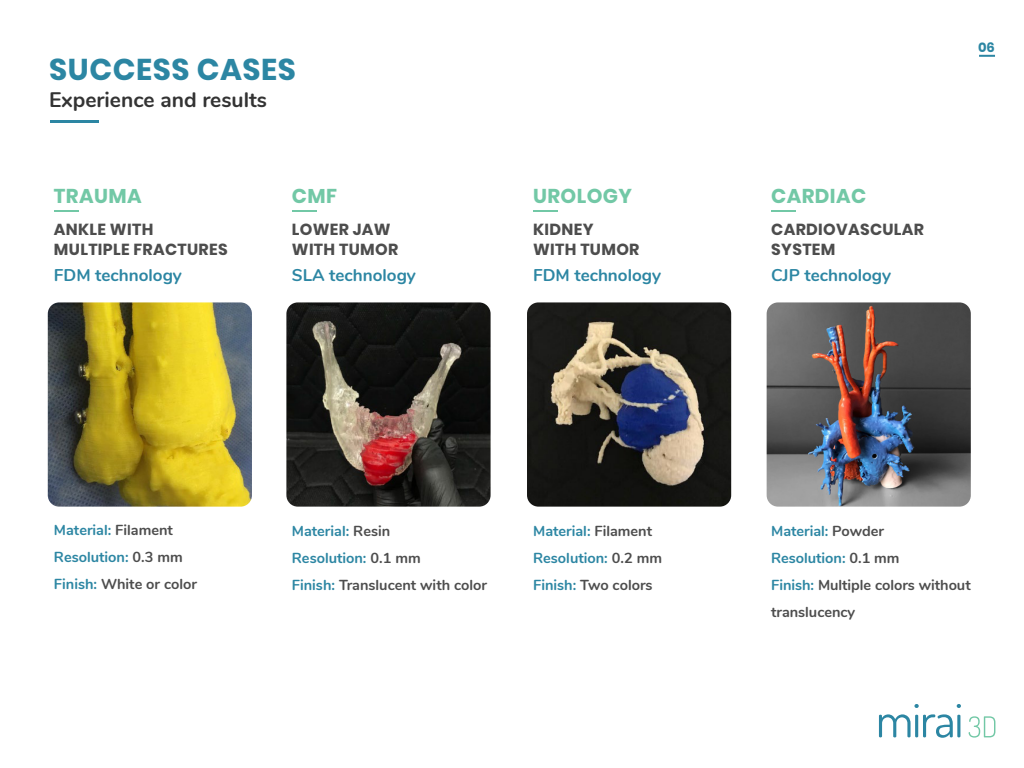
<style>
.page{position:relative;width:1024px;height:768px;background:#fff}
.page>*{position:absolute;margin:0;border:0;box-sizing:border-box;transform-origin:0 0}
.t1{font:700 30px "Poppins";letter-spacing:.02em;color:#2c86a3}
.t2{font:700 21px "Nunito";color:#333}
.t3{font:700 20px "Poppins";letter-spacing:.02em;color:#72c8a6}
.t4{font:700 17px "Nunito";color:#2c86a3}
.t5{font:700 16px/20px "Poppins";letter-spacing:.02em;color:#4d4d4d}
.t6{font:700 14.5px/27px "Nunito";color:#4d4d4d}
.t7{font:700 14.5px/27px "Nunito";color:#2c86a3}
.t8{font:700 13.2px "Poppins";color:#2c86a3}
.s1{color:#4d4d4d}
.s2{color:#2c86a3}
</style>
<div class="page">
<svg style="left:879px;top:704px;width:82px;height:34px"></svg>
<svg style="left:969px;top:716px;width:26px;height:22px"></svg>
<svg style="left:979px;top:55px;width:16px;height:2px"></svg>
<hr style="left:50px;top:120px;width:48px;height:3px;background:#2c86a3">
<img style="left:767px;top:302px;width:204px;height:205px">
<img style="left:527px;top:302px;width:204px;height:205px">
<img style="left:286px;top:302px;width:205px;height:205px">
<img style="left:48px;top:302px;width:204px;height:205px">
<svg style="left:54px;top:210px;width:24px;height:1px"></svg>
<svg style="left:292px;top:210px;width:24px;height:1px"></svg>
<svg style="left:533px;top:210px;width:24px;height:1px"></svg>
<svg style="left:771px;top:210px;width:25px;height:1px"></svg>
<h1 class="t1" style="left:49px;top:53px;width:248px">SUCCESS CASES</h1>
<h2 class="t2" style="left:49px;top:84px;width:219px">Experience and results</h2>
<h3 class="t3" style="left:54px;top:184px;width:89px">TRAUMA</h3>
<h3 class="t3" style="left:292px;top:184px;width:47px">CMF</h3>
<h3 class="t3" style="left:533px;top:184px;width:100px">UROLOGY</h3>
<h3 class="t3" style="left:771px;top:184px;width:97px">CARDIAC</h3>
<p class="t5" style="left:54px;top:219px;width:175px">ANKLE WITH<br>MULTIPLE FRACTURES</p>
<p class="t5" style="left:292px;top:219px;width:108px">LOWER JAW<br>WITH TUMOR</p>
<p class="t5" style="left:533px;top:219px;width:108px">KIDNEY<br>WITH TUMOR</p>
<p class="t5" style="left:771px;top:219px;width:154px">CARDIOVASCULAR<br>SYSTEM</p>
<p class="t4" style="left:54px;top:262px;width:129px">FDM technology</p>
<p class="t4" style="left:292px;top:262px;width:125px">SLA technology</p>
<p class="t4" style="left:533px;top:263px;width:129px">FDM technology</p>
<p class="t4" style="left:771px;top:263px;width:121px">CJP technology</p>
<p class="t8" style="left:978px;top:40px;width:18px">06</p>
<p class="t7" style="left:54px;top:516px;width:145px">Material: <span class="s1">Filament<br></span>Resolution: <span class="s1">0.3 mm<br></span>Finish: <span class="s1">White or color</span></p>
<p class="t6" style="left:292px;top:516px;width:197px"><span class="s2">Material:</span> Resin<br><span class="s2">Resolution:</span> 0.1 mm<br><span class="s2">Finish:</span> Translucent with color</p>
<p class="t7" style="left:533px;top:516px;width:130px">Material: <span class="s1">Filament<br></span>Resolution: <span class="s1">0.2 mm<br></span>Finish: <span class="s1">Two colors</span></p>
<p class="t6" style="left:771px;top:516px;width:201px"><span class="s2">Material:</span> Powder<br><span class="s2">Resolution:</span> 0.1 mm<br><span class="s2">Finish:</span> Multiple colors without translucency</p>
</div>
